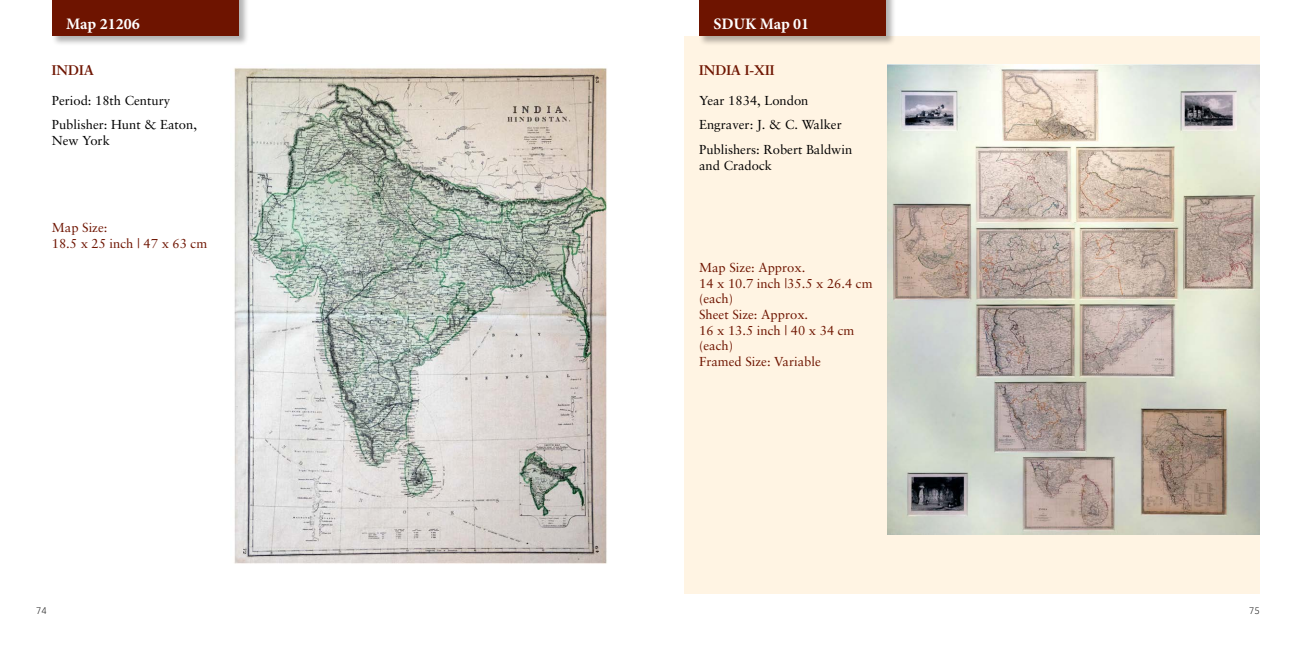
<style>
.page{position:relative;width:1296px;height:648px;background:#fff}
.page>*{position:absolute;margin:0;border:0;box-sizing:border-box;transform-origin:0 0}
.t1{font:700 16px "Minion Pro";letter-spacing:-.005em;color:#fff}
.t2{font:700 14px "Sabon";color:#6e1400}
.t3{font:13px/15.6px "Sabon";color:#6e1400}
.t4{font:13px/24.6px "Sabon";color:#000}
.t5{font:300 9px "British Council Sans";color:#000}
</style>
<div class="page">
<div style="left:51px;top:0;width:198px;height:47px;background:#000;opacity:.3"></div>
<div style="left:52px;top:0;width:187px;height:36px;background:#6e1400"></div>
<div style="left:684px;top:36px;width:576px;height:558px;background:#fff4e3"></div>
<img style="left:234px;top:68px;width:373px;height:496px">
<img style="left:888px;top:64px;width:372px;height:470px">
<div style="left:699px;top:0;width:198px;height:47px;background:#000;opacity:.3"></div>
<div style="left:699px;top:0;width:187px;height:36px;background:#6e1400"></div>
<p class="t1" style="left:66px;top:13px;width:75px">Map 21206</p>
<p class="t1" style="left:714px;top:13px;width:97px">SDUK Map 01</p>
<p class="t2" style="left:52px;top:61px;width:43px">INDIA</p>
<p class="t4" style="left:52px;top:88px;width:147px">Period: 18th Century<br>Publisher: Hunt &amp; Eaton,</p>
<p class="t4" style="left:52px;top:128px;width:60px">New York</p>
<p class="t3" style="left:52px;top:220px;width:157px">Map Size:<br>18.5 x 25 inch | 47 x 63 cm</p>
<p class="t2" style="left:699px;top:61px;width:77px">INDIA I-XII</p>
<p class="t4" style="left:699px;top:88px;width:155px">Year 1834, London<br>Engraver: J. &amp; C. Walker<br>Publishers: Robert Baldwin</p>
<p class="t4" style="left:699px;top:153px;width:74px">and Cradock</p>
<p class="t3" style="left:699px;top:260px;width:175px">Map Size: Approx.<br>14 x 10.7 inch |35.5 x 26.4 cm (each)<br>Sheet Size: Approx.<br>16 x 13.5 inch | 40 x 34 cm (each)<br>Framed Size: Variable</p>
<p class="t5" style="left:36px;top:606px;width:12px">74</p>
<p class="t5" style="left:1249px;top:606px;width:12px">75</p>
</div>
